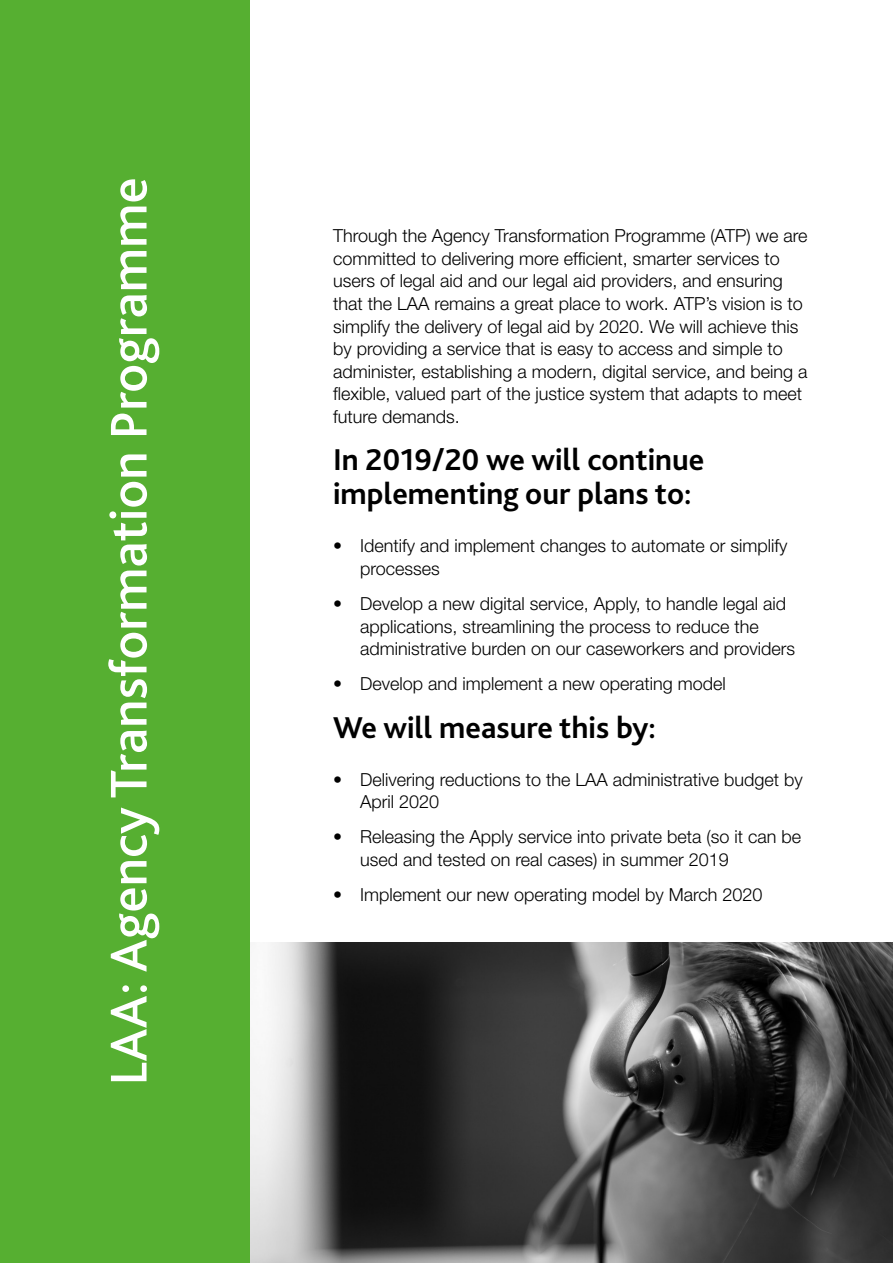
<style>
.page{position:relative;width:893px;height:1263px;background:#fff}
.page>*{position:absolute;margin:0;border:0;box-sizing:border-box;transform-origin:0 0}
.Main_Heading_M{font:500 54px "Bliss 2";color:#fff}
.Section_Heading_2{font:700 31.5px/34.5px "Bliss 2";color:#000}
.Body_copy_12pt{font:300 18px/22.5px "Helvetica Neue LT Pro";color:#000}
</style>
<div class="page">
<div style="left:0;top:0;width:250px;height:1263px;background:#56af31"></div>
<img style="left:250px;top:943px;width:643px;height:320px">
<p class="Main_Heading_M" style="left:95px;top:1085px;width:910px;rotate:-90deg">LAA: Agency Transformation Programme</p>
<p class="Body_copy_12pt" style="left:333px;top:224px;width:476px">Through the Agency Transformation Programme (ATP) we are committed to delivering more efficient, smarter services to users of legal aid and our legal aid providers, and ensuring that the LAA remains a great place to work. ATP’s vision is to simplify the delivery of legal aid by 2020. We will achieve this by providing a service that is easy to access and simple to administer, establishing a modern, digital service, and being a flexible, valued part of the justice system that adapts to meet future demands.</p>
<p class="Section_Heading_2" style="left:333px;top:441px;width:373px">In 2019/20 we will continue implementing our plans to:</p>
<p class="Body_copy_12pt" style="left:360px;top:534px;width:429px;text-indent:-27px">• Identify and implement changes to automate or simplify processes</p>
<p class="Body_copy_12pt" style="left:360px;top:592px;width:437px;text-indent:-27px">• Develop a new digital service, Apply, to handle legal aid applications, streamlining the process to reduce the administrative burden on our caseworkers and providers</p>
<p class="Body_copy_12pt" style="left:333px;top:672px;width:394px">• Develop and implement a new operating model</p>
<p class="Section_Heading_2" style="left:333px;top:709px;width:324px">We will measure this by:</p>
<p class="Body_copy_12pt" style="left:360px;top:767px;width:444px;text-indent:-27px">• Delivering reductions to the LAA administrative budget by<br>April 2020</p>
<p class="Body_copy_12pt" style="left:360px;top:825px;width:443px;text-indent:-27px">• Releasing the Apply service into private beta (so it can be used and tested on real cases) in summer 2019</p>
<p class="Body_copy_12pt" style="left:333px;top:883px;width:431px">• Implement our new operating model by March 2020</p>
</div>
